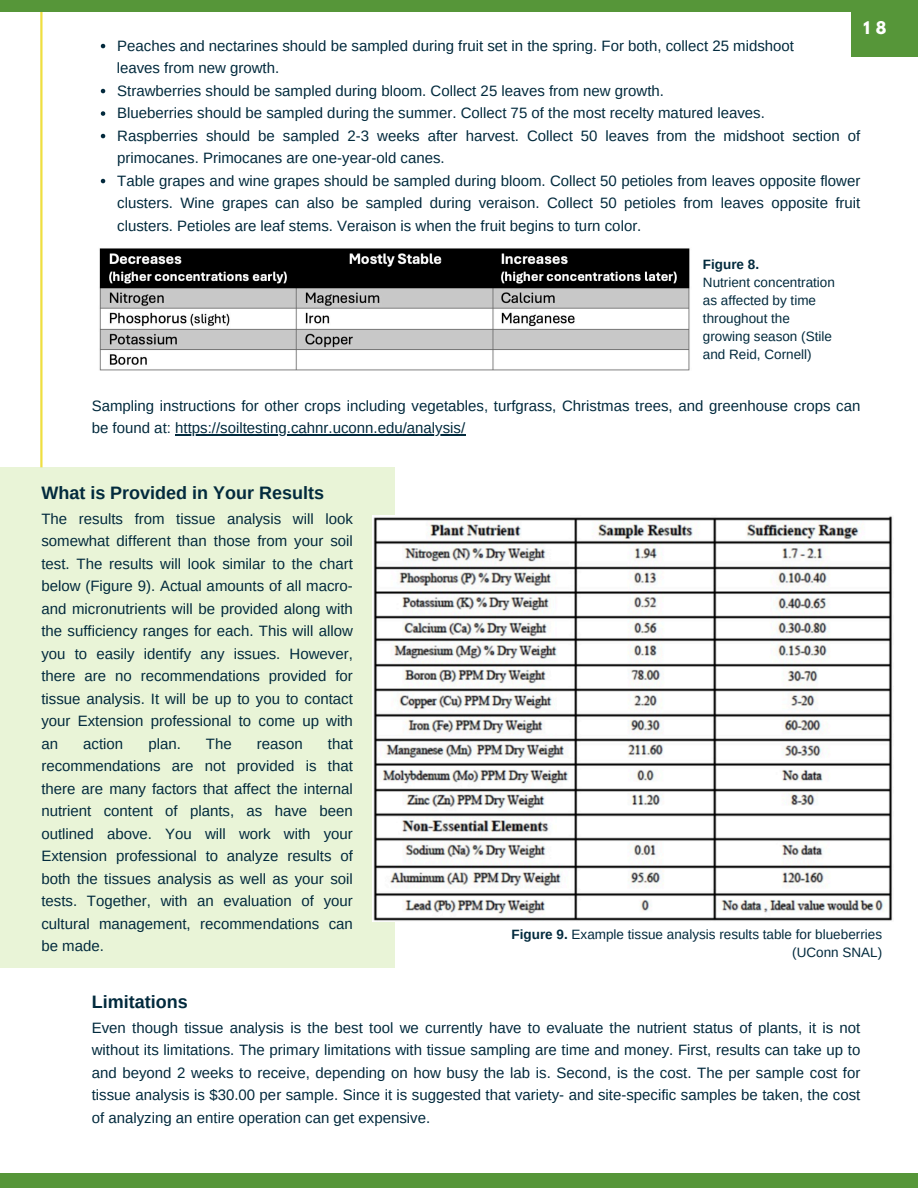
<style>
.page{position:relative;width:918px;height:1188px;background:#fff}
.page>*{position:absolute;margin:0;border:0;box-sizing:border-box;transform-origin:0 0}
.t1{font:700 18px "Arimo";color:#022a3d}
.t2{font:700 15.45px "League Spartan";color:#fff}
.t3{font:15px/22.5px "Arimo";color:#022a3d;text-align:justify}
.t4{font:13.5px/18px "Arimo";color:#022a3d}
.t5{font:700 13.5px "Arimo";color:#022a3d}
.s1{font-weight:700}
</style>
<div class="page">
<div style="left:0;top:1173px;width:918px;height:15px;background:#569639"></div>
<hr style="left:40px;top:0;width:3px;height:467px;background:#efdf41">
<div style="left:0;top:0;width:918px;height:12px;background:#569639"></div>
<div style="left:0;top:467px;width:395px;height:501px;background:#e9f4d7"></div>
<img style="left:99px;top:248px;width:591px;height:123px">
<svg style="left:101px;top:44px;width:4px;height:4px"></svg>
<svg style="left:101px;top:89px;width:4px;height:4px"></svg>
<svg style="left:101px;top:111px;width:4px;height:5px"></svg>
<svg style="left:101px;top:134px;width:4px;height:4px"></svg>
<svg style="left:101px;top:179px;width:4px;height:4px"></svg>
<hr style="left:175px;top:434px;width:290px;height:1px;background:#022a3d">
<div style="left:851px;top:5px;width:67px;height:52px;background:#569639"></div>
<img style="left:372px;top:515px;width:521px;height:406px">
<h1 class="t2" style="left:863px;top:20px;width:24px">1 8</h1>
<p class="t3" style="left:117px;top:34px;width:678px">Peaches and nectarines should be sampled during fruit set in the spring. For both, collect 25 midshoot</p>
<p class="t3" style="left:117px;top:57px;width:164px">leaves from new growth.</p>
<p class="t3" style="left:117px;top:79px;width:548px">Strawberries should be sampled during bloom. Collect 25 leaves from new growth.</p>
<p class="t3" style="left:117px;top:102px;width:649px">Blueberries should be sampled during the summer. Collect 75 of the most recelty matured leaves.</p>
<p class="t3" style="left:117px;top:124px;width:745px">Raspberries should be sampled 2-3 weeks after harvest. Collect 50 leaves from the midshoot section of primocanes. Primocanes are one-year-old canes.</p>
<p class="t3" style="left:117px;top:169px;width:745px">Table grapes and wine grapes should be sampled during bloom. Collect 50 petioles from leaves opposite flower clusters. Wine grapes can also be sampled during veraison. Collect 50 petioles from leaves opposite fruit clusters. Petioles are leaf stems. Veraison is when the fruit begins to turn color.</p>
<p class="t5" style="left:703px;top:257px;width:58px">Figure 8.</p>
<p class="t4" style="left:703px;top:273px;width:133px">Nutrient concentration as affected by time throughout the growing season (Stile and Reid, Cornell)</p>
<p class="t3" style="left:92px;top:394px;width:770px">Sampling instructions for other crops including vegetables, turfgrass, Christmas trees, and greenhouse crops can be found at: https://soiltesting.cahnr.uconn.edu/analysis/</p>
<p class="t1" style="left:41px;top:483px;width:284px">What is Provided in Your Results</p>
<p class="t3" style="left:41px;top:507px;width:313px">The results from tissue analysis will look somewhat different than those from your soil test. The results will look similar to the chart below (Figure 9). Actual amounts of all macro&shy;and micronutrients will be provided along with the sufficiency ranges for each. This will allow you to easily identify any issues. However, there are no recommendations provided for tissue analysis. It will be up to you to contact your Extension professional to come up with an</p>
<p class="t3" style="left:41px;top:732px;width:313px;text-indent:286px">that recommendations are not provided is that there are many factors that affect the internal nutrient content of plants, as have been outlined above. You will work with your Extension professional to analyze results of both the tissues analysis as well as your soil tests. Together, with an evaluation of your cultural management, recommendations can be made.</p>
<p class="t3" style="left:83px;top:732px;width:42px">action</p>
<p class="t3" style="left:148px;top:732px;width:34px">plan.</p>
<p class="t3" style="left:206px;top:732px;width:27px">The</p>
<p class="t3" style="left:257px;top:732px;width:47px">reason</p>
<h1 class="t4" style="left:512px;top:925px;width:372px;text-align:right"><span class="s1">Figure 9.</span> Example tissue analysis results table for blueberries (UConn SNAL)</h1>
<p class="t1" style="left:92px;top:992px;width:97px">Limitations</p>
<p class="t3" style="left:92px;top:1016px;width:770px">Even though tissue analysis is the best tool we currently have to evaluate the nutrient status of plants, it is not without its limitations. The primary limitations with tissue sampling are time and money. First, results can take up to and beyond 2 weeks to receive, depending on how busy the lab is. Second, is the cost. The per sample cost for tissue analysis is $30.00 per sample. Since it is suggested that variety- and site-specific samples be taken, the cost of analyzing an entire operation can get expensive.</p>
</div>
